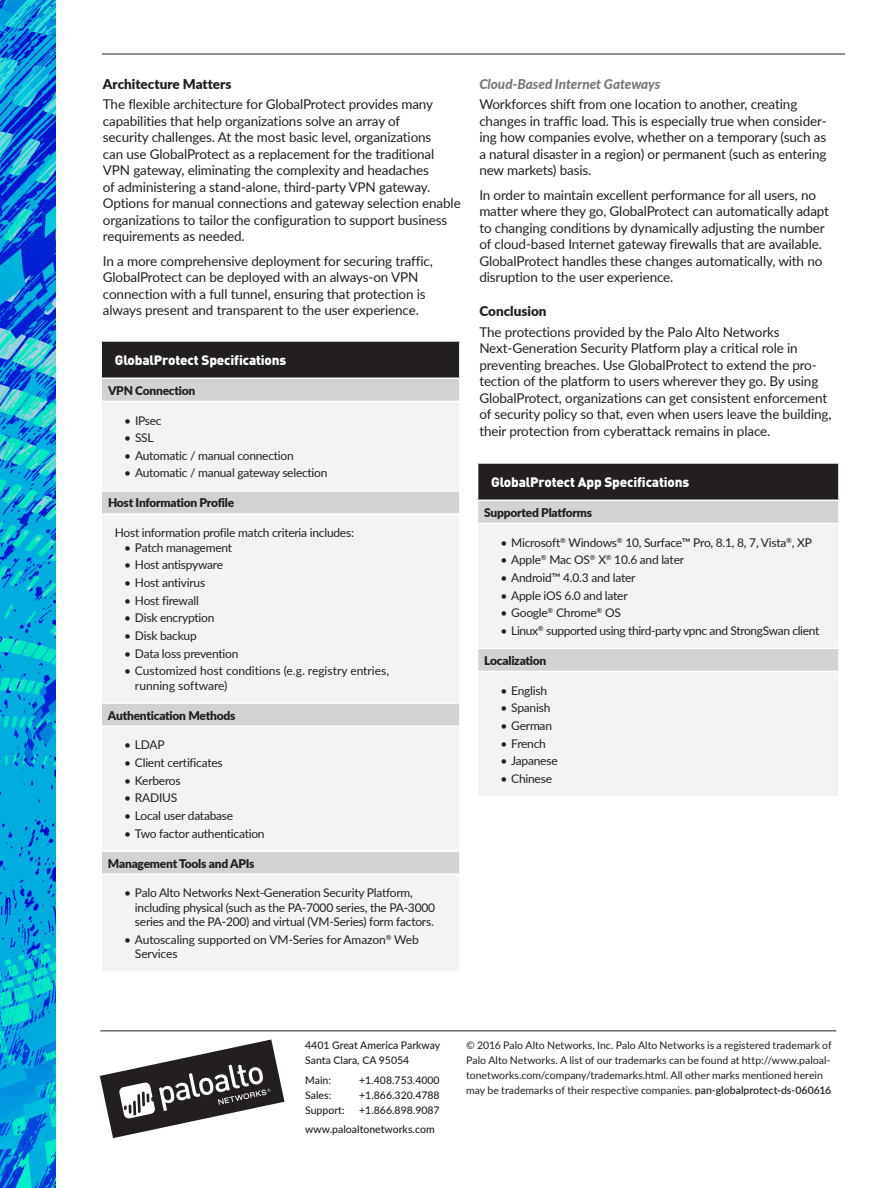
<style>
.page{position:relative;width:891px;height:1188px;background:#fff}
.page>*{position:absolute;margin:0;border:0;box-sizing:border-box;transform-origin:0 0}
.t1{font:13.5px/16.5px "Lato";letter-spacing:-.01em;color:#231f20}
.t2{font:900 13.5px "DINOT";letter-spacing:-.01em;color:#fff}
.t3{font:900 13.5px "Lato";color:#231f20}
.t4{font:italic 800 13.5px "Lato";color:#76787b}
.t5{font:12px/14.4px "Lato";letter-spacing:-.02em;color:#231f20}
.t6{font:900 12px "Lato";letter-spacing:-.02em;color:#231f20}
.t7{font:12px/14.4px "Lato";color:#231f20}
.t8{font:10.5px/15px "Lato";color:#231f20}
.t9{font:500 10.5px/15px "Lato";color:#231f20}
.s1{font-weight:600}
</style>
<div class="page">
<hr style="left:102px;top:54px;width:743px;height:1px;background:#231f20">
<img style="left:0;top:0;width:56px;height:1188px">
<svg style="left:100px;top:1039px;width:184px;height:99px"></svg>
<hr style="left:100px;top:1031px;width:736px;height:1px;background:#231f20">
<div style="left:478px;top:463px;width:361px;height:37px;background:#231f20"></div>
<div style="left:478px;top:501px;width:360px;height:22px;background:#d1d2d4"></div>
<svg style="left:478px;top:524px;width:360px;height:271px;fill:#f2f3f4"></svg>
<hr style="left:477px;top:462px;width:363px;height:2px;background:#fff">
<hr style="left:838px;top:464px;width:2px;height:36px;background:#fff">
<hr style="left:477px;top:648px;width:363px;height:1px;background:#fff">
<hr style="left:477px;top:671px;width:363px;height:1px;background:#fff">
<div style="left:101px;top:341px;width:359px;height:37px;background:#231f20"></div>
<div style="left:102px;top:379px;width:357px;height:22px;background:#d1d2d4"></div>
<svg style="left:102px;top:402px;width:357px;height:569px;fill:#f2f3f4"></svg>
<hr style="left:100px;top:340px;width:361px;height:2px;background:#fff">
<hr style="left:100px;top:342px;width:2px;height:36px;background:#fff">
<hr style="left:459px;top:342px;width:2px;height:36px;background:#fff">
<hr style="left:100px;top:490px;width:361px;height:2px;background:#fff">
<hr style="left:100px;top:513px;width:361px;height:2px;background:#fff">
<hr style="left:100px;top:702px;width:361px;height:2px;background:#fff">
<hr style="left:100px;top:726px;width:361px;height:1px;background:#fff">
<hr style="left:100px;top:850px;width:361px;height:2px;background:#fff">
<hr style="left:100px;top:874px;width:361px;height:1px;background:#fff">
<p class="t3" style="left:103px;top:74px;width:130px">Architecture Matters</p>
<p class="t1" style="left:103px;top:96px;width:359px">The flexible architecture for GlobalProtect provides many capabilities that help organizations solve an array of<br>security challenges. At the most basic level, organizations<br>can use GlobalProtect as a replacement for the traditional VPN gateway, eliminating the complexity and headaches<br>of administering a stand-alone, third-party VPN gateway.<br>Options for manual connections and gateway selection enable organizations to tailor the configuration to support business requirements as needed.</p>
<p class="t1" style="left:103px;top:252px;width:331px">In a more comprehensive deployment for securing traffic, GlobalProtect can be deployed with an always-on VPN connection with a full tunnel, ensuring that protection is always present and transparent to the user experience.</p>
<p class="t2" style="left:115px;top:351px;width:173px">GlobalProtect Specifications</p>
<p class="t6" style="left:108px;top:381px;width:89px">VPN Connection</p>
<p class="t5" style="left:124px;top:413px;width:39px">• IPsec</p>
<p class="t5" style="left:124px;top:430px;width:31px">• SSL</p>
<p class="t5" style="left:124px;top:448px;width:171px">• Automatic / manual connection</p>
<p class="t5" style="left:124px;top:465px;width:205px">• Automatic / manual gateway selection</p>
<p class="t6" style="left:108px;top:494px;width:128px">Host Information Profile</p>
<p class="t5" style="left:115px;top:525px;width:241px">Host information profile match criteria includes:</p>
<p class="t5" style="left:124px;top:540px;width:109px">• Patch management</p>
<p class="t5" style="left:124px;top:557px;width:101px">• Host antispyware</p>
<p class="t5" style="left:124px;top:575px;width:83px">• Host antivirus</p>
<p class="t5" style="left:124px;top:593px;width:76px">• Host firewall</p>
<p class="t5" style="left:124px;top:610px;width:92px">• Disk encryption</p>
<p class="t5" style="left:124px;top:628px;width:74px">• Disk backup</p>
<p class="t5" style="left:124px;top:645px;width:116px">• Data loss prevention</p>
<p class="t7" style="left:135px;top:663px;width:256px;text-indent:-11px">• Customized host conditions (e.g. registry entries, running software)</p>
<p class="t6" style="left:108px;top:706px;width:129px">Authentication Methods</p>
<p class="t5" style="left:124px;top:737px;width:42px">• LDAP</p>
<p class="t5" style="left:124px;top:755px;width:100px">• Client certificates</p>
<p class="t5" style="left:124px;top:773px;width:58px">• Kerberos</p>
<p class="t5" style="left:124px;top:790px;width:55px">• RADIUS</p>
<p class="t5" style="left:124px;top:808px;width:111px">• Local user database</p>
<p class="t5" style="left:124px;top:826px;width:142px">• Two factor authentication</p>
<p class="t6" style="left:108px;top:854px;width:148px">Management Tools and APIs</p>
<p class="t5" style="left:135px;top:885px;width:302px;text-indent:-11px">• Palo Alto Networks Next-Generation Security Platform, including physical (such as the PA-7000 series, the PA-3000 series and the PA-200) and virtual (VM-Series) form factors.</p>
<p class="t5" style="left:135px;top:932px;width:285px;text-indent:-11px">• Autoscaling supported on VM-Series for Amazon<sup>®</sup> Web<br>Services</p>
<p class="t4" style="left:479px;top:74px;width:183px">Cloud-Based Internet Gateways</p>
<p class="t1" style="left:479px;top:95px;width:349px">Workforces shift from one location to another, creating changes in traffic load. This is especially true when consider&shy;ing how companies evolve, whether on a temporary (such as a natural disaster in a region) or permanent (such as entering new markets) basis.</p>
<p class="t1" style="left:479px;top:186px;width:351px">In order to maintain excellent performance for all users, no matter where they go, GlobalProtect can automatically adapt to changing conditions by dynamically adjusting the number of cloud-based Internet gateway firewalls that are available.<br>GlobalProtect handles these changes automatically, with no disruption to the user experience.</p>
<p class="t3" style="left:479px;top:301px;width:69px">Conclusion</p>
<p class="t1" style="left:479px;top:323px;width:354px">The protections provided by the Palo Alto Networks Next-Generation Security Platform play a critical role in preventing breaches. Use GlobalProtect to extend the pro&shy;tection of the platform to users wherever they go. By using GlobalProtect, organizations can get consistent enforcement of security policy so that, even when users leave the building, their protection from cyberattack remains in place.</p>
<p class="t2" style="left:491px;top:473px;width:200px">GlobalProtect App Specifications</p>
<p class="t6" style="left:484px;top:503px;width:109px">Supported Platforms</p>
<p class="t5" style="left:501px;top:535px;width:313px">• Microsoft<sup>®</sup> Windows<sup>®</sup> 10, Surface™ Pro, 8.1, 8, 7, Vista<sup>®</sup>, XP</p>
<p class="t5" style="left:501px;top:552px;width:185px">• Apple<sup>®</sup> Mac OS<sup>®</sup> X<sup>®</sup> 10.6 and later</p>
<p class="t5" style="left:501px;top:570px;width:137px">• Android™ 4.0.3 and later</p>
<p class="t5" style="left:501px;top:587px;width:129px">• Apple iOS 6.0 and later</p>
<p class="t5" style="left:501px;top:605px;width:122px">• Google<sup>®</sup> Chrome<sup>®</sup> OS</p>
<p class="t5" style="left:501px;top:623px;width:320px">• Linux<sup>®</sup> supported using third-party vpnc and StrongSwan client</p>
<p class="t6" style="left:484px;top:651px;width:64px">Localization</p>
<p class="t5" style="left:501px;top:683px;width:48px">• English</p>
<p class="t5" style="left:501px;top:700px;width:51px">• Spanish</p>
<p class="t5" style="left:501px;top:718px;width:53px">• German</p>
<p class="t5" style="left:501px;top:735px;width:47px">• French</p>
<p class="t5" style="left:501px;top:753px;width:59px">• Japanese</p>
<p class="t5" style="left:501px;top:771px;width:53px">• Chinese</p>
<p class="t9" style="left:305px;top:1038px;width:137px">4401 Great America Parkway<br>Santa Clara, CA 95054</p>
<p class="t9" style="left:305px;top:1072px;width:27px">Main:</p>
<p class="t9" style="left:359px;top:1072px;width:82px">+1.408.753.4000</p>
<p class="t9" style="left:305px;top:1087px;width:28px">Sales:</p>
<p class="t9" style="left:359px;top:1087px;width:82px">+1.866.320.4788</p>
<p class="t9" style="left:305px;top:1102px;width:41px">Support:</p>
<p class="t9" style="left:305px;top:1100px;width:136px;line-height:19.5px;text-indent:54px">+1.866.898.9087 www.paloaltonetworks.com</p>
<p class="t8" style="left:466px;top:1038px;width:367px">© 2016 Palo Alto Networks, Inc. Palo Alto Networks is a registered trademark of Palo Alto Networks. A list of our trademarks can be found at http://www.paloal&shy;tonetworks.com/company/trademarks.html. All other marks mentioned herein may be trademarks of their respective companies. <span class="s1">pan-globalprotect-ds-060616</span></p>
</div>
